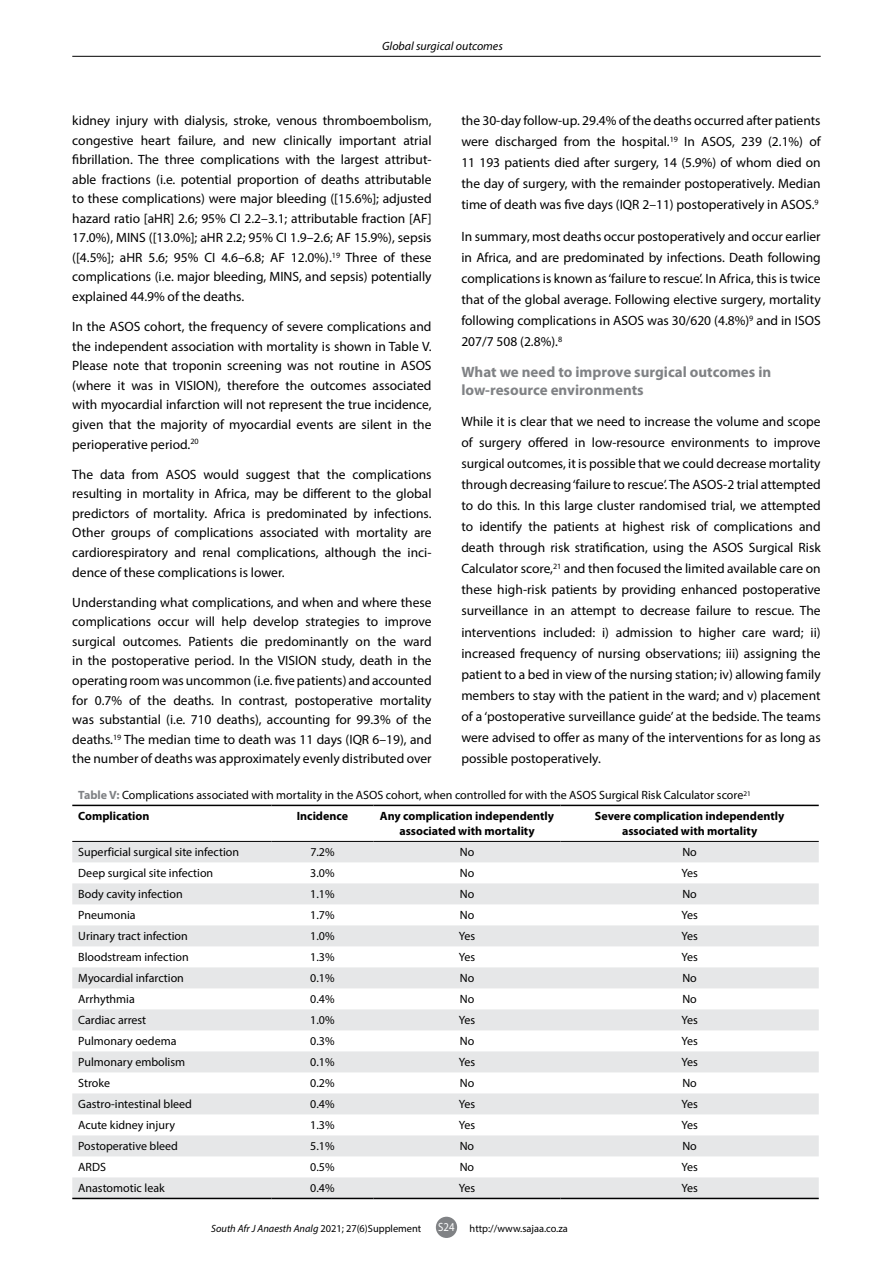
<style>
.page{position:relative;width:893px;height:1263px;background:#fff}
.page>*{position:absolute;margin:0;border:0;box-sizing:border-box;transform-origin:0 0}
.t1{font:700 15px/18px "Myriad Pro";color:#808285}
.t2{font:13.5px/19.5px "Myriad Pro";color:#000;text-align:justify}
.t3{font:12px/21px "Myriad Pro";color:#000}
.t4{font:700 12px/15px "Myriad Pro";color:#000;text-align:center}
.t5{font:italic 12px "Myriad Pro";color:#000}
.t6{font:12px "Myriad Pro";color:#fff;scale:.9 1}
.t7{font:italic 10.5px "Myriad Pro";color:#000}
.t8{font:10.5px "Myriad Pro";color:#000}
.s1{font-weight:700;color:#808285}
.s2{font-weight:700}
.s3{font-style:normal}
</style>
<div class="page">
<div style="left:436px;top:1217px;width:21px;height:21px;background:#808285;border-radius:50%"></div>
<hr style="left:72px;top:56px;width:749px;height:1px;background:#000">
<svg style="left:72px;top:842px;width:747px;height:356px;fill:#e6e7e8"></svg>
<hr style="left:72px;top:1198px;width:199px;height:1px;background:#000">
<hr style="left:271px;top:1198px;width:103px;height:1px;background:#000">
<hr style="left:374px;top:1198px;width:187px;height:1px;background:#000">
<hr style="left:561px;top:1198px;width:258px;height:1px;background:#000">
<hr style="left:72px;top:841px;width:199px;height:1px;background:#000">
<hr style="left:271px;top:841px;width:103px;height:1px;background:#000">
<hr style="left:374px;top:841px;width:187px;height:1px;background:#000">
<hr style="left:561px;top:841px;width:258px;height:1px;background:#000">
<hr style="left:72px;top:805px;width:199px;height:1px;background:#000">
<hr style="left:271px;top:805px;width:103px;height:1px;background:#000">
<hr style="left:374px;top:805px;width:187px;height:1px;background:#000">
<hr style="left:561px;top:805px;width:258px;height:1px;background:#000">
<p class="t5" style="left:382px;top:38px;width:122px">Global surgical outcomes</p>
<p class="t2" style="left:461px;top:110px;width:361px;line-height:21px">the 30-day follow-up. 29.4% of the deaths occurred after patients were discharged from the hospital.<sup>19</sup> In ASOS, 239 (2.1%) of 11 193 patients died after surgery, 14 (5.9%) of whom died on the day of surgery, with the remainder postoperatively. Median time of death was five days (IQR 2–11) postoperatively in ASOS.<sup>9</sup></p>
<p class="t2" style="left:461px;top:225px;width:361px;line-height:21px">In summary, most deaths occur postoperatively and occur earlier in Africa, and are predominated by infections. Death following complications is known as ‘failure to rescue’. In Africa, this is twice that of the global average. Following elective surgery, mortality following complications in ASOS was 30/620 (4.8%)<sup>9</sup> and in ISOS 207/7 508 (2.8%).<sup>8</sup></p>
<p class="t1" style="left:461px;top:362px;width:311px">What we need to improve surgical outcomes in low-resource environments</p>
<p class="t2" style="left:461px;top:411px;width:361px;line-height:21px">While it is clear that we need to increase the volume and scope of surgery offered in low-resource environments to improve surgical outcomes, it is possible that we could decrease mortality through decreasing ‘failure to rescue’. The ASOS-2 trial attempted to do this. In this large cluster randomised trial, we attempted to identify the patients at highest risk of complications and death through risk stratification, using the ASOS Surgical Risk Calculator score,<sup>21</sup> and then focused the limited available care on these high-risk patients by providing enhanced postoperative surveillance in an attempt to decrease failure to rescue. The interventions included: i) admission to higher care ward; ii) increased frequency of nursing observations; iii) assigning the patient to a bed in view of the nursing station; iv) allowing family members to stay with the patient in the ward; and v) placement of a ‘postoperative surveillance guide’ at the bedside. The teams were advised to offer as many of the interventions for as long as possible postoperatively.</p>
<p class="t3" style="left:78px;top:785px;width:674px"><span class="s1">Table V:</span> Complications associated with mortality in the ASOS cohort, when controlled for with the ASOS Surgical Risk Calculator score<sup>21<br></sup><span class="s2">Complication</span></p>
<p class="t2" style="left:72px;top:110px;width:361px">kidney injury with dialysis, stroke, venous thromboembolism, congestive heart failure, and new clinically important atrial fibrillation. The three complications with the largest attribut&shy;able fractions (i.e. potential proportion of deaths attributable to these complications) were major bleeding ([15.6%]; adjusted hazard ratio [aHR] 2.6; 95% CI 2.2–3.1; attributable fraction [AF] 17.0%), MINS ([13.0%]; aHR 2.2; 95% CI 1.9–2.6; AF 15.9%), sepsis ([4.5%]; aHR 5.6; 95% CI 4.6–6.8; AF 12.0%).<sup>19</sup> Three of these complications (i.e. major bleeding, MINS, and sepsis) potentially explained 44.9% of the deaths.</p>
<p class="t2" style="left:72px;top:317px;width:361px">In the ASOS cohort, the frequency of severe complications and the independent association with mortality is shown in Table V.<br>Please note that troponin screening was not routine in ASOS (where it was in VISION), therefore the outcomes associated with myocardial infarction will not represent the true incidence, given that the majority of myocardial events are silent in the perioperative period.<sup>20</sup></p>
<p class="t2" style="left:72px;top:464px;width:361px">The data from ASOS would suggest that the complications resulting in mortality in Africa, may be different to the global predictors of mortality. Africa is predominated by infections.<br>Other groups of complications associated with mortality are cardiorespiratory and renal complications, although the inci&shy;dence of these complications is lower.</p>
<p class="t2" style="left:72px;top:592px;width:361px">Understanding what complications, and when and where these complications occur will help develop strategies to improve surgical outcomes. Patients die predominantly on the ward in the postoperative period. In the VISION study, death in the operating room was uncommon (i.e. five patients) and accounted for 0.7% of the deaths. In contrast, postoperative mortality was substantial (i.e. 710 deaths), accounting for 99.3% of the deaths.<sup>19</sup> The median time to death was 11 days (IQR 6–19), and the number of deaths was approximately evenly distributed over</p>
<p class="t4" style="left:297px;top:808px;width:53px">Incidence</p>
<p class="t4" style="left:380px;top:808px;width:176px">Any complication independently associated with mortality</p>
<p class="t4" style="left:595px;top:808px;width:191px">Severe complication independently associated with mortality</p>
<p class="t3" style="left:78px;top:842px;width:162px">Superficial surgical site infection</p>
<p class="t3" style="left:310px;top:842px;width:26px">7.2%</p>
<p class="t3" style="left:460px;top:842px;width:16px">No</p>
<p class="t3" style="left:682px;top:842px;width:16px">No</p>
<p class="t3" style="left:78px;top:863px;width:137px">Deep surgical site infection</p>
<p class="t3" style="left:310px;top:863px;width:26px">3.0%</p>
<p class="t3" style="left:460px;top:863px;width:16px">No</p>
<p class="t3" style="left:681px;top:863px;width:18px">Yes</p>
<p class="t3" style="left:78px;top:884px;width:106px">Body cavity infection</p>
<p class="t3" style="left:310px;top:884px;width:26px">1.1%</p>
<p class="t3" style="left:460px;top:884px;width:16px">No</p>
<p class="t3" style="left:682px;top:884px;width:16px">No</p>
<p class="t3" style="left:78px;top:905px;width:59px">Pneumonia</p>
<p class="t3" style="left:310px;top:905px;width:26px">1.7%</p>
<p class="t3" style="left:460px;top:905px;width:16px">No</p>
<p class="t3" style="left:681px;top:905px;width:18px">Yes</p>
<p class="t3" style="left:78px;top:926px;width:111px">Urinary tract infection</p>
<p class="t3" style="left:310px;top:926px;width:26px">1.0%</p>
<p class="t3" style="left:459px;top:926px;width:18px">Yes</p>
<p class="t3" style="left:681px;top:926px;width:18px">Yes</p>
<p class="t3" style="left:78px;top:947px;width:112px">Bloodstream infection</p>
<p class="t3" style="left:310px;top:947px;width:26px">1.3%</p>
<p class="t3" style="left:459px;top:947px;width:18px">Yes</p>
<p class="t3" style="left:681px;top:947px;width:18px">Yes</p>
<p class="t3" style="left:78px;top:968px;width:107px">Myocardial infarction</p>
<p class="t3" style="left:310px;top:968px;width:26px">0.1%</p>
<p class="t3" style="left:460px;top:968px;width:16px">No</p>
<p class="t3" style="left:682px;top:968px;width:16px">No</p>
<p class="t3" style="left:78px;top:989px;width:58px">Arrhythmia</p>
<p class="t3" style="left:310px;top:989px;width:26px">0.4%</p>
<p class="t3" style="left:460px;top:989px;width:16px">No</p>
<p class="t3" style="left:682px;top:989px;width:16px">No</p>
<p class="t3" style="left:78px;top:1010px;width:70px">Cardiac arrest</p>
<p class="t3" style="left:310px;top:1010px;width:26px">1.0%</p>
<p class="t3" style="left:459px;top:1010px;width:18px">Yes</p>
<p class="t3" style="left:681px;top:1010px;width:18px">Yes</p>
<p class="t3" style="left:78px;top:1031px;width:100px">Pulmonary oedema</p>
<p class="t3" style="left:310px;top:1031px;width:26px">0.3%</p>
<p class="t3" style="left:460px;top:1031px;width:16px">No</p>
<p class="t3" style="left:681px;top:1031px;width:18px">Yes</p>
<p class="t3" style="left:78px;top:1052px;width:108px">Pulmonary embolism</p>
<p class="t3" style="left:310px;top:1052px;width:26px">0.1%</p>
<p class="t3" style="left:459px;top:1052px;width:18px">Yes</p>
<p class="t3" style="left:681px;top:1052px;width:18px">Yes</p>
<p class="t3" style="left:78px;top:1073px;width:33px">Stroke</p>
<p class="t3" style="left:310px;top:1073px;width:26px">0.2%</p>
<p class="t3" style="left:460px;top:1073px;width:16px">No</p>
<p class="t3" style="left:682px;top:1073px;width:16px">No</p>
<p class="t3" style="left:78px;top:1094px;width:115px">Gastro-intestinal bleed</p>
<p class="t3" style="left:310px;top:1094px;width:26px">0.4%</p>
<p class="t3" style="left:459px;top:1094px;width:18px">Yes</p>
<p class="t3" style="left:681px;top:1094px;width:18px">Yes</p>
<p class="t3" style="left:78px;top:1115px;width:98px">Acute kidney injury</p>
<p class="t3" style="left:310px;top:1115px;width:26px">1.3%</p>
<p class="t3" style="left:459px;top:1115px;width:18px">Yes</p>
<p class="t3" style="left:681px;top:1115px;width:18px">Yes</p>
<p class="t3" style="left:78px;top:1136px;width:101px">Postoperative bleed</p>
<p class="t3" style="left:310px;top:1136px;width:26px">5.1%</p>
<p class="t3" style="left:460px;top:1136px;width:16px">No</p>
<p class="t3" style="left:682px;top:1136px;width:16px">No</p>
<p class="t3" style="left:78px;top:1157px;width:29px">ARDS</p>
<p class="t3" style="left:310px;top:1157px;width:26px">0.5%</p>
<p class="t3" style="left:460px;top:1157px;width:16px">No</p>
<p class="t3" style="left:681px;top:1157px;width:18px">Yes</p>
<p class="t3" style="left:78px;top:1178px;width:88px">Anastomotic leak</p>
<p class="t3" style="left:310px;top:1178px;width:26px">0.4%</p>
<p class="t3" style="left:459px;top:1178px;width:18px">Yes</p>
<p class="t3" style="left:681px;top:1178px;width:18px">Yes</p>
<p class="t6" style="left:438px;top:1220px;width:20px">S24</p>
<p class="t7" style="left:211px;top:1221px;width:212px">South Afr J Anaesth Analg <span class="s3">2021; 27(6)Supplement</span></p>
<p class="t8" style="left:470px;top:1221px;width:100px">http://www.sajaa.co.za</p>
</div>
